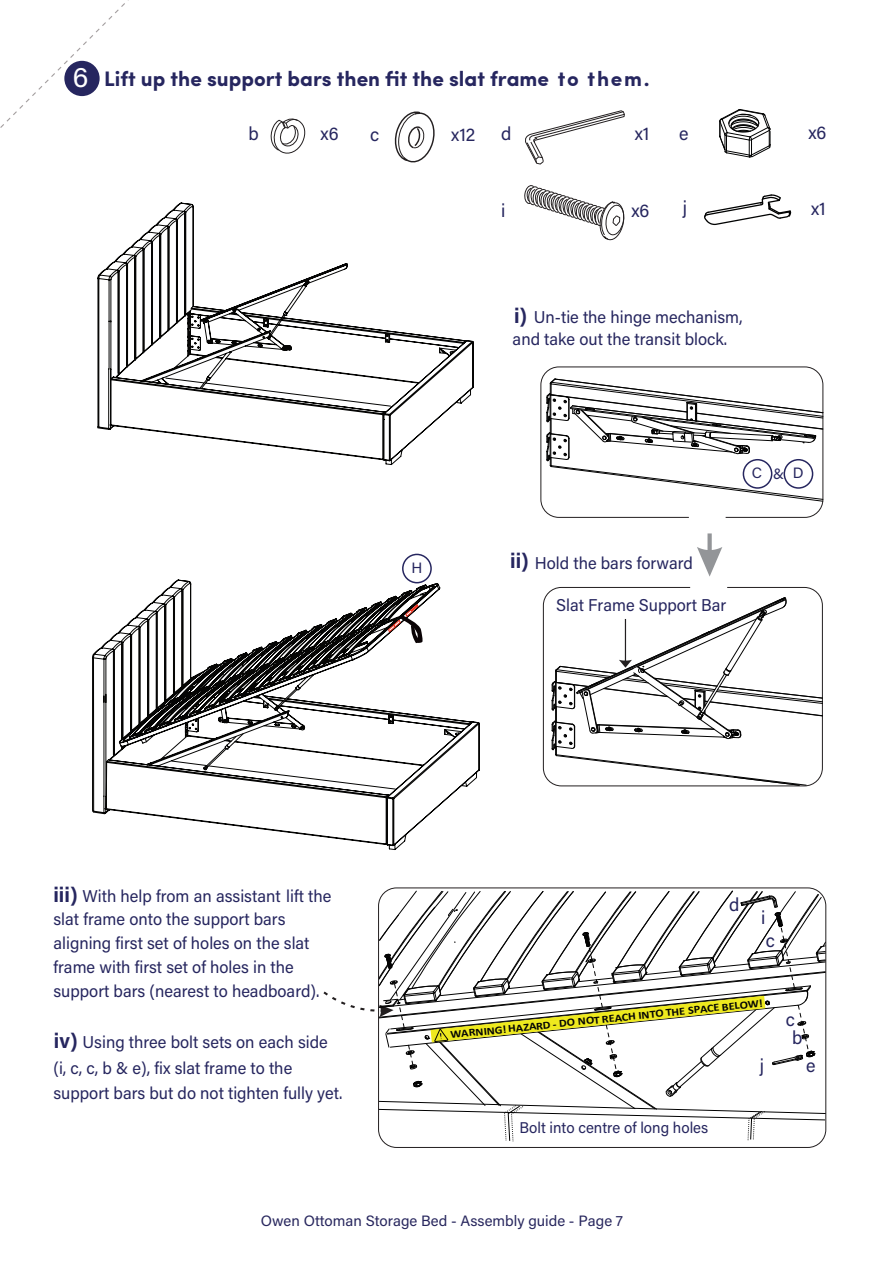
<style>
.page{position:relative;width:893px;height:1263px;background:#fff}
.page>*{position:absolute;margin:0;border:0;box-sizing:border-box;transform-origin:0 0}
.t1{font:28.5px "Acumin Pro";color:#fff}
.t2{font:700 21px "Sofia Pro";color:#26265f}
.t3{font:700 21px "Acumin Pro";color:#26265f}
.t4{font:18.6px/18.3px "Acumin Pro";color:#26265f;text-align:center}
.t5{font:17.1px/23.5px "Acumin Pro";color:#26265f}
.t6{font:15.6px "Acumin Pro";color:#26265f}
.t7{font:15px "Acumin Pro";color:#28275e}
.t8{font:15px "Acumin Pro";color:#26265f}
.t9{font:700 10.95px "Calibri";color:#050504;scale:1.11 1}
.s1{font-style:inherit}
.s2{font-weight:700;font-size:21px}
</style>
<div class="page">
<svg style="left:0;top:0;width:129px;height:128px"></svg>
<div style="left:402px;top:554px;width:30px;height:29px;border:2px solid #26265f;border-radius:50%"></div>
<div style="left:64px;top:61px;width:36px;height:35px;background:#26265f;border-radius:50%"></div>
<svg style="left:697px;top:533px;width:25px;height:44px"></svg>
<div style="left:540px;top:367px;width:283px;height:151px;border:1px solid #231f20;border-radius:18px"></div>
<svg style="left:546px;top:378px;width:277px;height:124px"></svg>
<svg style="left:552px;top:597px;width:271px;height:189px"></svg>
<svg style="left:525px;top:110px;width:100px;height:55px"></svg>
<svg style="left:524px;top:185px;width:101px;height:56px"></svg>
<svg style="left:270px;top:118px;width:36px;height:36px"></svg>
<svg style="left:394px;top:111px;width:41px;height:52px"></svg>
<svg style="left:704px;top:194px;width:88px;height:32px"></svg>
<svg style="left:719px;top:109px;width:52px;height:49px"></svg>
<div style="left:743px;top:459px;width:29px;height:30px;border:2px solid #26265f;border-radius:50%"></div>
<div style="left:783px;top:459px;width:30px;height:30px;border:2px solid #26265f;border-radius:50%"></div>
<svg style="left:323px;top:891px;width:504px;height:251px"></svg>
<div style="left:378px;top:887px;width:448px;height:261px;border:1px solid #231f20;border-radius:18px"></div>
<svg style="left:92px;top:579px;width:388px;height:271px"></svg>
<svg style="left:97px;top:202px;width:377px;height:263px"></svg>
<svg style="left:388px;top:604px;width:35px;height:39px"></svg>
<svg style="left:190px;top:305px;width:4px;height:5px"></svg>
<svg style="left:106px;top:757px;width:4px;height:6px"></svg>
<svg style="left:171px;top:733px;width:225px;height:57px"></svg>
<h1 class="t1" style="left:73px;top:58px;width:17px">6</h1>
<p class="t2" style="left:104px;top:63px;width:547px">Lift up the support bars then fit the slat fram<span class="s1">e</span> <span class="s1">to them</span>.</p>
<p class="t4" style="left:248px;top:124px;width:12px">b</p>
<p class="t4" style="left:321px;top:124px;width:20px">x6</p>
<p class="t4" style="left:370px;top:124px;width:11px">c</p>
<p class="t4" style="left:451px;top:124px;width:26px">x12</p>
<p class="t4" style="left:501px;top:124px;width:12px">d</p>
<p class="t4" style="left:635px;top:124px;width:16px">x1</p>
<p class="t4" style="left:679px;top:123px;width:11px">e</p>
<p class="t4" style="left:808px;top:123px;width:20px">x6</p>
<p class="t4" style="left:501px;top:201px;width:6px">i</p>
<p class="t4" style="left:631px;top:201px;width:20px">x6</p>
<p class="t4" style="left:683px;top:198px;width:6px">j</p>
<p class="t4" style="left:811px;top:199px;width:16px">x1</p>
<p class="t5" style="left:513px;top:306px;width:232px;line-height:21.3px"><span class="s2">i)</span> Un-tie the hinge mechanism, and take out the transit block.</p>
<p class="t8" style="left:411px;top:557px;width:12px">H</p>
<p class="t8" style="left:752px;top:462px;width:53px">C&amp;D</p>
<p class="t3" style="left:510px;top:545px;width:20px">ii)</p>
<p class="t5" style="left:535px;top:550px;width:160px">Hold the bars forward</p>
<p class="t5" style="left:556px;top:592px;width:172px">Slat Frame Support Bar</p>
<p class="t5" style="left:53px;top:884px;width:279px"><span class="s2">iii)</span> With help from an assistant lift the slat frame onto the support bars aligning first set of holes on the slat frame with first set of holes in the support bars (nearest to headboard).</p>
<p class="t5" style="left:53px;top:1028px;width:290px;line-height:25.7px"><span class="s2">iv)</span> Using three bolt sets on each side (i, c, c, b &amp; e), fix slat frame to the support bars but do not tighten fully yet.</p>
<p class="t4" style="left:729px;top:895px;width:12px">d</p>
<p class="t4" style="left:761px;top:908px;width:6px">i</p>
<p class="t4" style="left:766px;top:930px;width:11px">c</p>
<p class="t9" style="left:449px;top:1027px;width:284px;rotate:-6deg">WARNING!HAZARD - DO NOT REACH INTO THE SPACE BELOW!</p>
<p class="t4" style="left:786px;top:1009px;width:18px">c b</p>
<p class="t6" style="left:519px;top:1116px;width:190px">Bolt into centre of long holes</p>
<p class="t4" style="left:760px;top:1056px;width:6px">j</p>
<p class="t4" style="left:806px;top:1055px;width:11px">e</p>
<p class="t7" style="left:261px;top:1210px;width:364px">Owen Ottoman Storage Bed - Assembly guide - Page 7</p>
</div>
